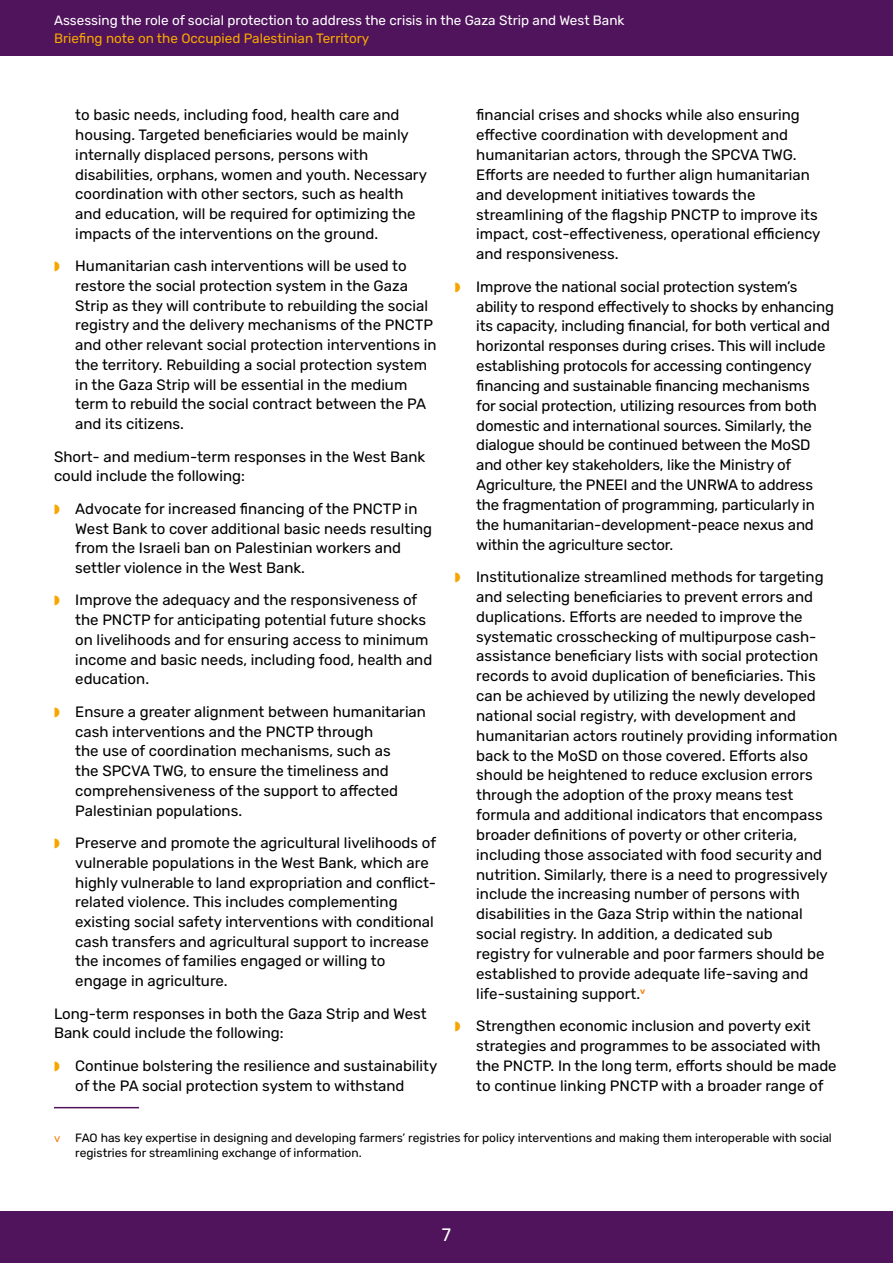
<style>
.page{position:relative;width:893px;height:1263px;background:#fff}
.page>*{position:absolute;margin:0;border:0;box-sizing:border-box;transform-origin:0 0}
.t1{font:18px "Rubik";color:#fff}
.t2{font:15px/19.8px "Rubik";color:#000}
.t3{font:13.5px "Rubik";color:#fff}
.t4{font:13.5px "Rubik";color:#f7a600}
.t5{font:12px/15px "Rubik";color:#000}
.t6{font:11.25px "Rubik";color:#ef7d00}
.s1{color:#f7a600}
</style>
<div class="page">
<div style="left:0;top:1212px;width:893px;height:51px;background:#50145c"></div>
<div style="left:0;top:0;width:893px;height:55px;background:#50145c"></div>
<hr style="left:54px;top:1107px;width:85px;height:1px;background:#50145c">
<p class="t3" style="left:54px;top:13px;width:572px">Assessing the role of social protection to address the crisis in the Gaza Strip and West Bank</p>
<p class="t4" style="left:54px;top:31px;width:317px">Briefing note on the Occupied Palestinian Territory</p>
<p class="t2" style="left:75px;top:106px;width:353px">to basic needs, including food, health care and housing. Targeted beneficiaries would be mainly internally displaced persons, persons with disabilities, orphans, women and youth. Necessary coordination with other sectors, such as health and education, will be required for optimizing the impacts of the interventions on the ground.</p>
<p class="t2" style="left:75px;top:256px;width:363px;text-indent:-21px"><span class="s1">◗</span> Humanitarian cash interventions will be used to restore the social protection system in the Gaza Strip as they will contribute to rebuilding the social registry and the delivery mechanisms of the PNCTP and other relevant social protection interventions in the territory. Rebuilding a social protection system in the Gaza Strip will be essential in the medium term to rebuild the social contract between the PA and its citizens.</p>
<p class="t2" style="left:54px;top:447px;width:373px">Short- and medium-term responses in the West Bank could include the following:</p>
<p class="t2" style="left:75px;top:499px;width:358px;text-indent:-21px"><span class="s1">◗</span> Advocate for increased financing of the PNCTP in West Bank to cover additional basic needs resulting from the Israeli ban on Palestinian workers and settler violence in the West Bank.</p>
<p class="t2" style="left:75px;top:591px;width:359px;text-indent:-21px"><span class="s1">◗</span> Improve the adequacy and the responsiveness of the PNCTP for anticipating potential future shocks on livelihoods and for ensuring access to minimum income and basic needs, including food, health and education.</p>
<p class="t2" style="left:75px;top:702px;width:352px;text-indent:-21px"><span class="s1">◗</span> Ensure a greater alignment between humanitarian cash interventions and the PNCTP through<br>the use of coordination mechanisms, such as<br>the SPCVA TWG, to ensure the timeliness and comprehensiveness of the support to affected Palestinian populations.</p>
<p class="t2" style="left:75px;top:833px;width:362px;text-indent:-21px"><span class="s1">◗</span> Preserve and promote the agricultural livelihoods of vulnerable populations in the West Bank, which are highly vulnerable to land expropriation and conflict&shy;related violence. This includes complementing existing social safety interventions with conditional cash transfers and agricultural support to increase the incomes of families engaged or willing to engage in agriculture.</p>
<p class="t2" style="left:54px;top:1004px;width:374px">Long-term responses in both the Gaza Strip and West<br>Bank could include the following:</p>
<p class="t2" style="left:75px;top:1056px;width:364px;text-indent:-21px"><span class="s1">◗</span> Continue bolstering the resilience and sustainability of the PA social protection system to withstand</p>
<p class="t2" style="left:476px;top:106px;width:346px">financial crises and shocks while also ensuring effective coordination with development and humanitarian actors, through the SPCVA TWG.<br>Efforts are needed to further align humanitarian and development initiatives towards the streamlining of the flagship PNCTP to improve its impact, cost-effectiveness, operational efficiency and responsiveness.</p>
<p class="t2" style="left:476px;top:277px;width:359px;text-indent:-21px"><span class="s1">◗</span> Improve the national social protection system’s ability to respond effectively to shocks by enhancing its capacity, including financial, for both vertical and horizontal responses during crises. This will include establishing protocols for accessing contingency financing and sustainable financing mechanisms<br>for social protection, utilizing resources from both domestic and international sources. Similarly, the dialogue should be continued between the MoSD and other key stakeholders, like the Ministry of Agriculture, the PNEEI and the UNRWA to address the fragmentation of programming, particularly in the humanitarian-development-peace nexus and within the agriculture sector.</p>
<p class="t2" style="left:476px;top:567px;width:363px;text-indent:-21px"><span class="s1">◗</span> Institutionalize streamlined methods for targeting and selecting beneficiaries to prevent errors and duplications. Efforts are needed to improve the systematic crosschecking of multipurpose cash&shy;assistance beneficiary lists with social protection records to avoid duplication of beneficiaries. This can be achieved by utilizing the newly developed national social registry, with development and humanitarian actors routinely providing information back to the MoSD on those covered. Efforts also should be heightened to reduce exclusion errors through the adoption of the proxy means test formula and additional indicators that encompass broader definitions of poverty or other criteria, including those associated with food security and nutrition. Similarly, there is a need to progressively include the increasing number of persons with disabilities in the Gaza Strip within the national social registry. In addition, a dedicated sub<br>registry for vulnerable and poor farmers should be established to provide adequate life-saving and life-sustaining support.<sup>v</sup></p>
<p class="t2" style="left:476px;top:1016px;width:362px;text-indent:-21px"><span class="s1">◗</span> Strengthen economic inclusion and poverty exit strategies and programmes to be associated with the PNCTP. In the long term, efforts should be made to continue linking PNCTP with a broader range of</p>
<p class="t6" style="left:54px;top:1131px;width:8px">v</p>
<p class="t5" style="left:75px;top:1130px;width:758px">FAO has key expertise in designing and developing farmers’ registries for policy interventions and making them interoperable with social registries for streamlining exchange of information.</p>
<p class="t1" style="left:442px;top:1225px;width:11px">7</p>
</div>
